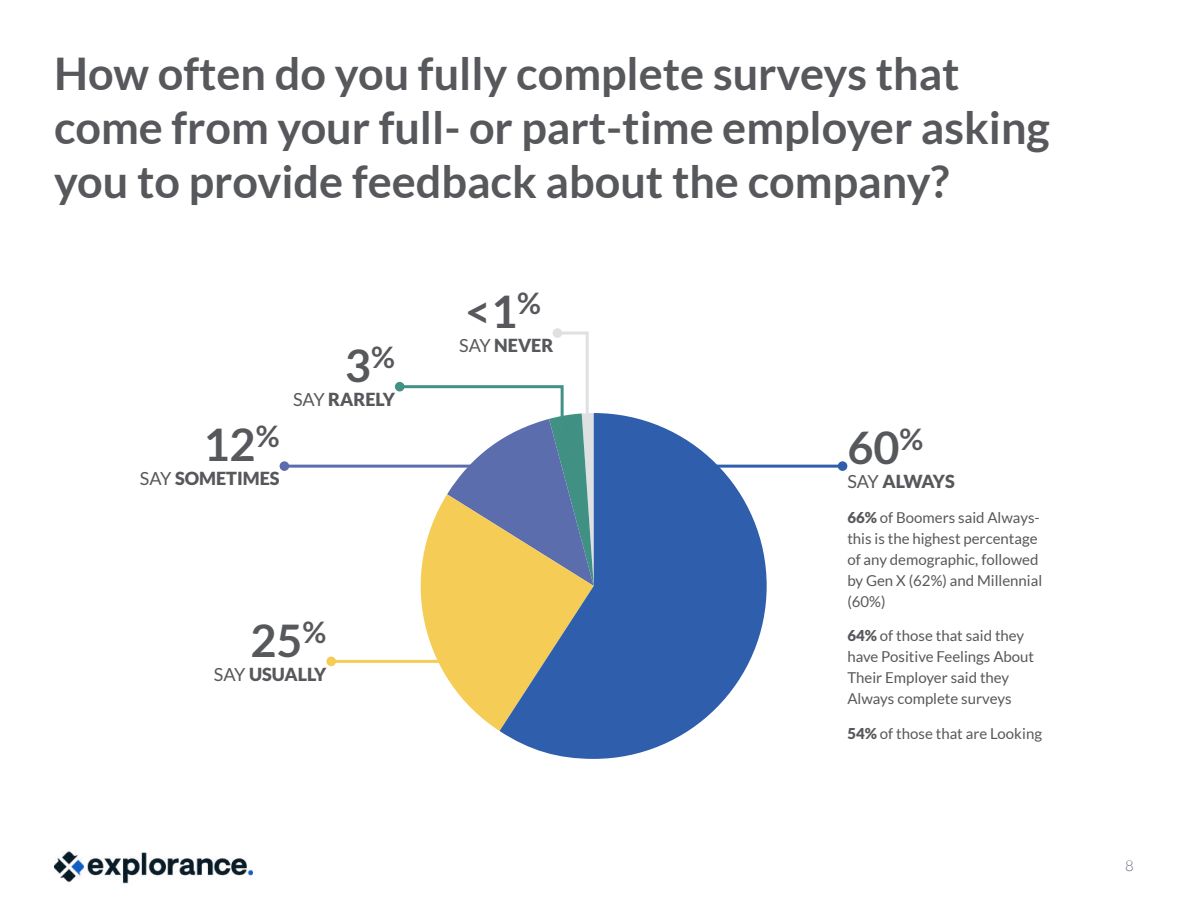
<style>
.page{position:relative;width:1188px;height:918px;background:#fff}
.page>*{position:absolute;margin:0;border:0;box-sizing:border-box;transform-origin:0 0}
.t1{font:700 45px/54px "Lato";color:#57585b}
.t2{font:900 18px "Lato";color:#57585b}
.t3{font:15px/21px "Lato";color:#57585b}
.t4{font:300 15px "Lato";color:#6c7787}
.s1{font-weight:400}
.s2{font-weight:900}
</style>
<div class="page">
<img style="left:54px;top:851px;width:199px;height:33px">
<svg style="left:397px;top:586px;width:103px;height:145px;fill:#f5cc55"></svg>
<svg style="left:500px;top:413px;width:267px;height:346px;fill:#2e5eac"></svg>
<hr style="left:657px;top:465px;width:186px;height:3px;background:#2e5eac">
<div style="left:838px;top:461px;width:9px;height:10px;background:#2e5eac;border-radius:50%"></div>
<hr style="left:331px;top:660px;width:148px;height:3px;background:#f5cc55">
<div style="left:326px;top:657px;width:10px;height:9px;background:#f5cc55;border-radius:50%"></div>
<hr style="left:284px;top:465px;width:212px;height:3px;background:#5c6cad">
<div style="left:280px;top:461px;width:9px;height:10px;background:#5c6cad;border-radius:50%"></div>
<div style="left:395px;top:382px;width:10px;height:9px;background:#419185;border-radius:50%"></div>
<svg style="left:397px;top:330px;width:197px;height:256px"></svg>
<div style="left:553px;top:328px;width:9px;height:10px;background:#dfe0e2;border-radius:50%"></div>
<h1 class="t1" style="left:54px;top:46px;width:997px">How often do you fully complete surveys that come from your full- or part-time employer asking you to provide feedback about the company?</h1>
<h1 class="t1" style="left:204px;top:417px;width:78px">12<sup>%</sup></h1>
<p class="t2" style="left:140px;top:468px;width:141px"><span class="s1">SAY</span> SOMETIMES</p>
<h1 class="t1" style="left:345px;top:338px;width:51px">3<sup>%</sup></h1>
<p class="t2" style="left:293px;top:389px;width:103px"><span class="s1">SAY</span> RARELY</p>
<h1 class="t1" style="left:250px;top:613px;width:78px">25<sup>%</sup></h1>
<p class="t2" style="left:214px;top:663px;width:114px"><span class="s1">SAY</span> USUALLY</p>
<h1 class="t1" style="left:465px;top:284px;width:78px">&lt;1<sup>%</sup></h1>
<p class="t2" style="left:459px;top:334px;width:96px"><span class="s1">SAY</span> NEVER</p>
<h1 class="t1" style="left:847px;top:420px;width:78px">60<sup>%</sup></h1>
<p class="t2" style="left:847px;top:471px;width:109px"><span class="s1">SAY</span> ALWAYS</p>
<p class="t3" style="left:847px;top:507px;width:196px"><span class="s2">66%</span> of Boomers said Always&shy;this is the highest percentage of any demographic, followed by Gen X (62%) and Millennial (60%)</p>
<p class="t3" style="left:847px;top:625px;width:188px"><span class="s2">64%</span> of those that said they have Positive Feelings About<br>Their Employer said they<br>Always complete surveys</p>
<p class="t3" style="left:847px;top:723px;width:196px"><span class="s2">54%</span> of those that are Looking</p>
<p class="t4" style="left:1125px;top:857px;width:10px">8</p>
</div>
